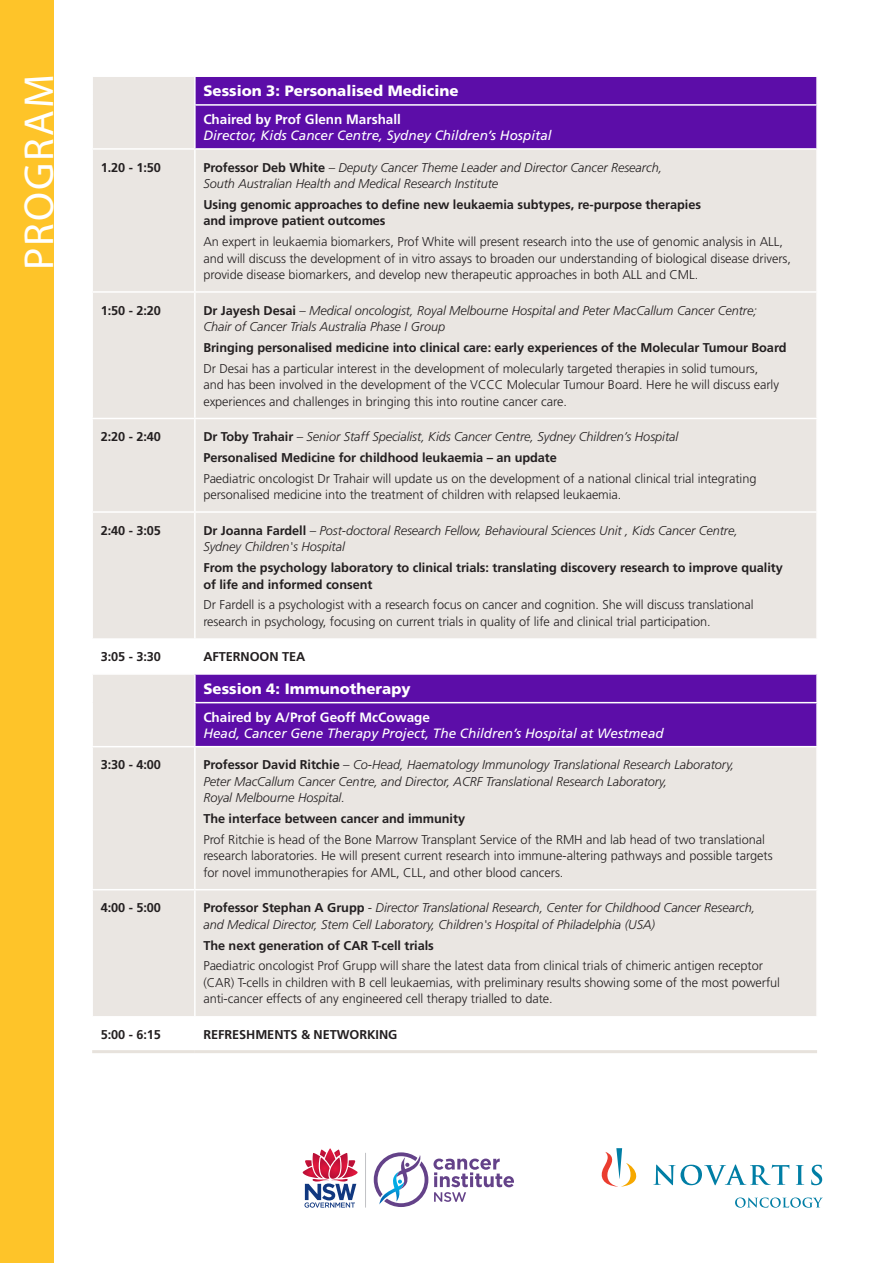
<style>
.page{position:relative;width:893px;height:1263px;background:#fff}
.page>*{position:absolute;margin:0;border:0;box-sizing:border-box;transform-origin:0 0}
.t1{font:42px "Myriad Pro";letter-spacing:.05em;color:#fff}
.session_heads{font:900 15px "Frutiger";color:#fff}
.Table_text_1{font:italic 13.5px/16.5px "Frutiger";color:#fff}
.Table_text_2{font:300 12.75px/16.5px "Frutiger";letter-spacing:-.005em;color:#231f20}
.Table_text_2-2{font:italic 300 12.75px/16.5px "Frutiger";letter-spacing:-.005em;color:#231f20}
.Time{font:700 12.75px/16.5px "Frutiger";letter-spacing:-.005em;color:#231f20}
.Table_text_2-3{font:700 12.75px/16.5px "Frutiger";letter-spacing:-.005em;color:#231f20}
.s1{font-weight:700;font-style:normal}
.s2{font-style:normal}
</style>
<div class="page">
<div style="left:93px;top:77px;width:723px;height:939px;background:#eae6e2"></div>
<svg style="left:196px;top:77px;width:620px;height:669px;background:#cab5d5"></svg>
<svg style="left:93px;top:638px;width:723px;height:35px"></svg>
<hr style="left:194px;top:702px;width:624px;height:1px;background:#fff">
<hr style="left:194px;top:104px;width:624px;height:2px;background:#fff">
<hr style="left:195px;top:673px;width:623px;height:2px;background:#fff">
<hr style="left:194px;top:77px;width:2px;height:27px;background:#fff">
<hr style="left:194px;top:106px;width:2px;height:42px;background:#fff">
<hr style="left:91px;top:673px;width:104px;height:2px;background:#fff">
<hr style="left:194px;top:675px;width:2px;height:27px;background:#fff">
<hr style="left:194px;top:703px;width:2px;height:43px;background:#fff">
<hr style="left:92px;top:1050px;width:103px;height:3px;background:#e7e2dc">
<hr style="left:195px;top:1050px;width:622px;height:3px;background:#e7e2dc">
<hr style="left:195px;top:148px;width:623px;height:2px;background:#fff">
<hr style="left:91px;top:148px;width:104px;height:2px;background:#fff">
<hr style="left:194px;top:150px;width:2px;height:141px;background:#fff">
<hr style="left:195px;top:291px;width:623px;height:2px;background:#fff">
<hr style="left:91px;top:291px;width:104px;height:2px;background:#fff">
<hr style="left:194px;top:293px;width:2px;height:125px;background:#fff">
<hr style="left:195px;top:418px;width:623px;height:1px;background:#fff">
<hr style="left:91px;top:418px;width:104px;height:1px;background:#fff">
<hr style="left:194px;top:419px;width:2px;height:92px;background:#fff">
<hr style="left:195px;top:511px;width:623px;height:2px;background:#fff">
<hr style="left:91px;top:511px;width:104px;height:2px;background:#fff">
<hr style="left:194px;top:513px;width:2px;height:125px;background:#fff">
<hr style="left:195px;top:746px;width:623px;height:1px;background:#fff">
<hr style="left:91px;top:746px;width:104px;height:1px;background:#fff">
<hr style="left:194px;top:747px;width:2px;height:142px;background:#fff">
<hr style="left:195px;top:889px;width:623px;height:1px;background:#fff">
<hr style="left:91px;top:889px;width:104px;height:1px;background:#fff">
<hr style="left:194px;top:890px;width:2px;height:126px;background:#fff">
<div style="left:0;top:0;width:53px;height:1263px;background:#fec429"></div>
<svg style="left:302px;top:1148px;width:56px;height:60px"></svg>
<svg style="left:365px;top:1153px;width:1px;height:55px"></svg>
<svg style="left:374px;top:1152px;width:140px;height:55px"></svg>
<svg style="left:735px;top:1197px;width:88px;height:11px"></svg>
<svg style="left:653px;top:1164px;width:136px;height:21px"></svg>
<svg style="left:796px;top:1165px;width:8px;height:20px"></svg>
<svg style="left:811px;top:1165px;width:11px;height:20px"></svg>
<svg style="left:602px;top:1148px;width:35px;height:39px"></svg>
<p class="t1" style="left:13px;top:270px;width:197px;rotate:-90deg">PROGRAM</p>
<p class="session_heads" style="left:203px;top:82px;width:257px">Session 3: Personalised Medicine</p>
<p class="Table_text_1" style="left:203px;top:111px;width:350px"><span class="s1">Chaired by Prof Glenn Marshall<br></span>Director, Kids Cancer Centre, Sydney Children’s Hospital</p>
<p class="Time" style="left:101px;top:159px;width:62px">1.20 - 1:50</p>
<p class="Table_text_2-2" style="left:203px;top:159px;width:460px"><span class="s1">Professor Deb White</span> – Deputy Cancer Theme Leader and Director Cancer Research,<br>South Australian Health and Medical Research Institute</p>
<p class="Table_text_2-3" style="left:203px;top:196px;width:499px">Using genomic approaches to define new leukaemia subtypes, re-purpose therapies and improve patient outcomes</p>
<p class="Table_text_2" style="left:203px;top:233px;width:589px">An expert in leukaemia biomarkers, Prof White will present research into the use of genomic analysis in ALL, and will discuss the development of in vitro assays to broaden our understanding of biological disease drivers, provide disease biomarkers, and develop new therapeutic approaches in both ALL and CML.</p>
<p class="Time" style="left:101px;top:302px;width:62px">1:50 - 2:20</p>
<p class="Table_text_2-2" style="left:203px;top:302px;width:555px"><span class="s1">Dr Jayesh Desai</span> <span class="s2">–</span> Medical oncologist, Royal Melbourne Hospital and Peter MacCallum Cancer Centre;<br>Chair of Cancer Trials Australia Phase I Group</p>
<p class="Time" style="left:203px;top:339px;width:585px">Bringing personalised medicine into clinical care: early experiences of the Molecular Tumour Board</p>
<p class="Table_text_2" style="left:203px;top:360px;width:577px">Dr Desai has a particular interest in the development of molecularly targeted therapies in solid tumours, and has been involved in the development of the VCCC Molecular Tumour Board. Here he will discuss early experiences and challenges in bringing this into routine cancer care.</p>
<p class="Time" style="left:101px;top:428px;width:62px">2:20 - 2:40</p>
<p class="Table_text_2-2" style="left:203px;top:428px;width:476px"><span class="s1">Dr Toby Trahair</span> – Senior Staff Specialist, Kids Cancer Centre, Sydney Children’s Hospital</p>
<p class="Time" style="left:203px;top:449px;width:355px">Personalised Medicine for childhood leukaemia – an update</p>
<p class="Table_text_2" style="left:203px;top:470px;width:555px">Paediatric oncologist Dr Trahair will update us on the development of a national clinical trial integrating personalised medicine into the treatment of children with relapsed leukaemia.</p>
<p class="Time" style="left:101px;top:522px;width:62px">2:40 - 3:05</p>
<p class="Table_text_2-2" style="left:203px;top:522px;width:536px"><span class="s1">Dr Joanna Fardell</span> – Post-doctoral Research Fellow, Behavioural Sciences Unit , Kids Cancer Centre,<br>Sydney Children's Hospital</p>
<p class="Time" style="left:203px;top:559px;width:581px">From the psychology laboratory to clinical trials: translating discovery research to improve quality of life and informed consent</p>
<p class="Table_text_2" style="left:203px;top:597px;width:552px">Dr Fardell is a psychologist with a research focus on cancer and cognition. She will discuss translational research in psychology, focusing on current trials in quality of life and clinical trial participation.</p>
<p class="Table_text_2-3" style="left:101px;top:648px;width:62px">3:05 - 3:30</p>
<p class="Table_text_2-3" style="left:203px;top:648px;width:103px">AFTERNOON TEA</p>
<p class="session_heads" style="left:203px;top:680px;width:209px">Session 4: Immunotherapy</p>
<p class="Table_text_1" style="left:203px;top:709px;width:462px"><span class="s1">Chaired by A/Prof Geoff McCowage<br></span>Head, Cancer Gene Therapy Project, The Children’s Hospital at Westmead</p>
<p class="Time" style="left:101px;top:756px;width:62px">3:30 - 4:00</p>
<p class="Table_text_2-2" style="left:203px;top:757px;width:532px"><span class="s1">Professor David Ritchie</span> – Co-Head, Haematology Immunology Translational Research Laboratory,<br>Peter MacCallum Cancer Centre, and Director, ACRF Translational Research Laboratory,<br>Royal Melbourne Hospital.</p>
<p class="Time" style="left:203px;top:810px;width:263px">The interface between cancer and immunity</p>
<p class="Table_text_2" style="left:203px;top:831px;width:571px">Prof Ritchie is head of the Bone Marrow Transplant Service of the RMH and lab head of two translational research laboratories. He will present current research into immune-altering pathways and possible targets for novel immunotherapies for AML, CLL, and other blood cancers.</p>
<p class="Time" style="left:101px;top:899px;width:62px">4:00 - 5:00</p>
<p class="Table_text_2-2" style="left:203px;top:900px;width:554px"><span class="s1">Professor Stephan A Grupp</span> - Director Translational Research, Center for Childhood Cancer Research, and Medical Director, Stem Cell Laboratory, Children's Hospital of Philadelphia (USA)</p>
<p class="Time" style="left:203px;top:937px;width:232px">The next generation of CAR T-cell trials</p>
<p class="Table_text_2" style="left:203px;top:958px;width:578px">Paediatric oncologist Prof Grupp will share the latest data from clinical trials of chimeric antigen receptor (CAR) T-cells in children with B cell leukaemias, with preliminary results showing some of the most powerful anti-cancer effects of any engineered cell therapy trialled to date.</p>
<p class="Time" style="left:101px;top:1026px;width:62px">5:00 - 6:15</p>
<p class="Time" style="left:203px;top:1026px;width:196px">REFRESHMENTS &amp; NETWORKING</p>
</div>
